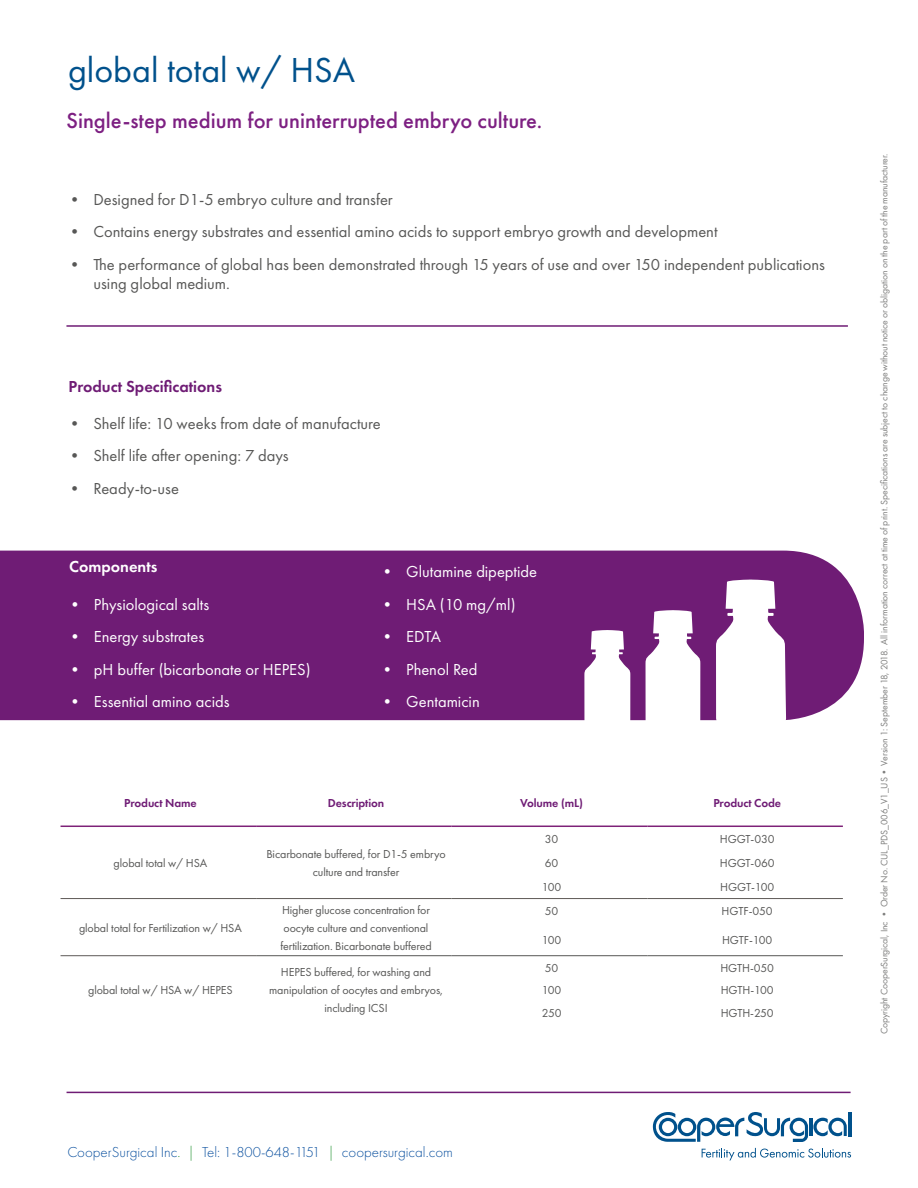
<style>
.page{position:relative;width:918px;height:1188px;background:#fff}
.page>*{position:absolute;margin:0;border:0;box-sizing:border-box;transform-origin:0 0}
.t1{font:36px "Futura PT";color:#00518c}
.t2{font:500 22.5px "Futura PT";color:#7d2082}
.t3{font:16.5px/19.8px "Futura PT";color:#575756}
.t4{font:16.5px "Futura PT";color:#fff}
.t5{font:600 16.5px "Futura PT";color:#6f1c75}
.t6{font:600 16.5px "Futura PT";color:#fff}
.t7{font:300 15px "Futura PT";color:#0d52a0}
.t8{font:12px/18px "Futura PT";letter-spacing:-.01em;color:#575756;text-align:center}
.t9{font:600 12px "Futura PT";letter-spacing:-.01em;color:#6f1c75}
.t10{font:9.75px "Futura PT";letter-spacing:-.01em;color:#7e7e7d}
.s1{color:#299638}
</style>
<div class="page">
<hr style="left:848px;top:1112px;width:3px;height:24px;background:#00518c">
<svg style="left:653px;top:1112px;width:194px;height:30px"></svg>
<svg style="left:702px;top:1148px;width:149px;height:12px"></svg>
<hr style="left:67px;top:1092px;width:784px;height:1px;background:#6f1c75">
<hr style="left:66px;top:325px;width:782px;height:2px;background:#6f1c75">
<hr style="left:61px;top:898px;width:195px;height:1px;background:#5e5a57">
<hr style="left:256px;top:898px;width:196px;height:1px;background:#5e5a57">
<hr style="left:452px;top:898px;width:195px;height:1px;background:#5e5a57">
<hr style="left:647px;top:898px;width:196px;height:1px;background:#5e5a57">
<hr style="left:61px;top:955px;width:195px;height:1px;background:#5e5a57">
<hr style="left:61px;top:826px;width:195px;height:1px;background:#7e2278">
<hr style="left:256px;top:826px;width:196px;height:1px;background:#7e2278">
<hr style="left:452px;top:826px;width:195px;height:1px;background:#7e2278">
<hr style="left:647px;top:826px;width:196px;height:1px;background:#7e2278">
<hr style="left:256px;top:955px;width:196px;height:1px;background:#575756">
<hr style="left:452px;top:955px;width:195px;height:1px;background:#575756">
<hr style="left:647px;top:955px;width:196px;height:1px;background:#575756">
<div style="left:0;top:551px;width:864px;height:169px;background:#6f1c75"></div>
<svg style="left:646px;top:610px;width:54px;height:110px"></svg>
<svg style="left:716px;top:580px;width:70px;height:141px"></svg>
<svg style="left:584px;top:630px;width:46px;height:91px"></svg>
<h1 class="t1" style="left:68px;top:49px;width:289px">global total w/ HSA</h1>
<h2 class="t2" style="left:66px;top:107px;width:477px">Single-step medium for uninterrupted embryo culture.</h2>
<h3 class="t3" style="left:66px;top:189px;width:328px">• Designed for D1-5 embryo culture and transfer</h3>
<h3 class="t3" style="left:66px;top:222px;width:653px">• Contains energy substrates and essential amino acids to support embryo growth and development</h3>
<h3 class="t3" style="left:93px;top:254px;width:733px;text-indent:-27px">• The performance of global has been demonstrated through 15 years of use and over 150 independent publications using global medium.</h3>
<h3 class="t5" style="left:69px;top:376px;width:155px">Product Specifications</h3>
<h3 class="t3" style="left:66px;top:413px;width:316px">• Shelf life: 10 weeks from date of manufacture</h3>
<h3 class="t3" style="left:66px;top:446px;width:224px">• Shelf life after opening: 7 days</h3>
<h3 class="t3" style="left:66px;top:478px;width:114px">• Ready-to-use</h3>
<h3 class="t6" style="left:69px;top:556px;width:90px">Components</h3>
<h3 class="t4" style="left:67px;top:594px;width:144px">• Physiological salts</h3>
<h3 class="t4" style="left:67px;top:627px;width:139px">• Energy substrates</h3>
<h3 class="t4" style="left:67px;top:659px;width:245px">• pH buffer (bicarbonate or HEPES)</h3>
<h3 class="t4" style="left:67px;top:692px;width:164px">• Essential amino acids</h3>
<h3 class="t4" style="left:379px;top:562px;width:159px">• Glutamine dipeptide</h3>
<h3 class="t4" style="left:379px;top:594px;width:138px">• HSA (10 mg/ml)</h3>
<h3 class="t4" style="left:379px;top:627px;width:63px">• EDTA</h3>
<h3 class="t4" style="left:379px;top:659px;width:100px">• Phenol Red</h3>
<h3 class="t4" style="left:379px;top:692px;width:102px">• Gentamicin</h3>
<p class="t9" style="left:124px;top:796px;width:74px">Product Name</p>
<p class="t9" style="left:328px;top:796px;width:58px">Description</p>
<p class="t9" style="left:520px;top:796px;width:64px">Volume (mL)</p>
<p class="t9" style="left:713px;top:796px;width:69px">Product Code</p>
<p class="t8" style="left:114px;top:854px;width:95px">global total w/ HSA</p>
<p class="t8" style="left:266px;top:845px;width:181px">Bicarbonate buffered, for D1-5 embryo culture and transfer</p>
<p class="t8" style="left:545px;top:830px;width:15px">30</p>
<p class="t8" style="left:720px;top:830px;width:56px">HGGT-030</p>
<p class="t8" style="left:545px;top:854px;width:15px">60</p>
<p class="t8" style="left:720px;top:854px;width:56px">HGGT-060</p>
<p class="t8" style="left:542px;top:878px;width:21px">100</p>
<p class="t8" style="left:720px;top:878px;width:55px">HGGT-100</p>
<p class="t8" style="left:79px;top:919px;width:164px">global total for Fertilization w/ HSA</p>
<p class="t8" style="left:88px;top:981px;width:146px">global total w/ HSA w/ HEPES</p>
<p class="t8" style="left:280px;top:901px;width:153px;text-align:left">Higher glucose concentration for oocyte culture and conventional fertilization. Bicarbonate buffered</p>
<p class="t8" style="left:545px;top:902px;width:15px">50</p>
<p class="t8" style="left:722px;top:902px;width:53px">HGTF-050</p>
<p class="t8" style="left:542px;top:931px;width:21px">100</p>
<p class="t8" style="left:722px;top:931px;width:52px">HGTF-100</p>
<p class="t8" style="left:269px;top:963px;width:175px">HEPES buffered, for washing and manipulation of oocytes and embryos, including ICSI</p>
<p class="t8" style="left:545px;top:959px;width:15px">50</p>
<p class="t8" style="left:720px;top:959px;width:55px">HGTH-050</p>
<p class="t8" style="left:542px;top:981px;width:21px">100</p>
<p class="t8" style="left:721px;top:981px;width:54px">HGTH-100</p>
<p class="t8" style="left:542px;top:1004px;width:21px">250</p>
<p class="t8" style="left:721px;top:1004px;width:55px">HGTH-250</p>
<p class="t7" style="left:67px;top:1144px;width:387px">CooperSurgical Inc<span class="s1">. |</span> Tel: 1-800-648-1151 <span class="s1">|</span> coopersurgical.com</p>
<p class="t10" style="left:878px;top:1034px;width:882px;rotate:-90deg">Copyright CooperSurgical, Inc • Order No. CUL_PDS_006_V1_US• Version 1: September 18, 2018. All information correct at time of print. Specifications are subject to change without notice or obligation on the part of the manufacturer.</p>
</div>
